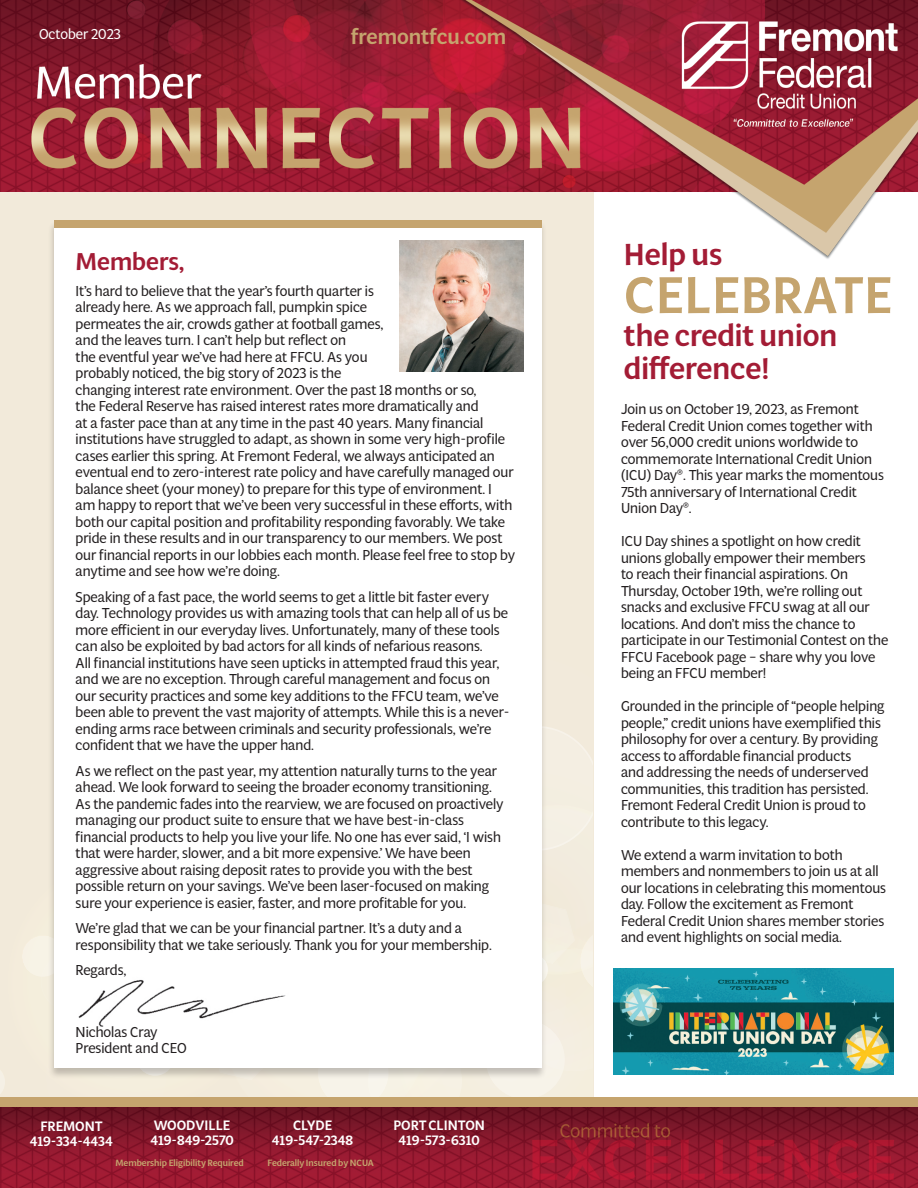
<style>
.page{position:relative;width:918px;height:1188px;background:#fff}
.page>*{position:absolute;margin:0;border:0;box-sizing:border-box;transform-origin:0 0}
.t1{font:500 51px "Multi Display";letter-spacing:.01em;color:#c5a46e}
.t2{font:500 30px/33px "Multi Display";color:#a31c35}
.t3{font:500 24px "Multi Display";color:#a31c35}
.t4{font:500 21px "Multi Display";color:#c5a46e}
.t5{font:14.25px/16.5px "Multi Display";color:#231f20}
.t6{font:14.25px "Multi Display";color:#fff}
.t7{font:500 13.5px/15px "Multi Display";color:#fff;text-align:center}
.t8{font:500 9px "Multi Display";color:#c5a46e}
</style>
<div class="page">
<div style="left:0;top:186px;width:594px;height:911px;background:#f2eada"></div>
<div style="left:22px;top:935px;width:42px;height:42px;background:#f7f3e6;border-radius:21px"></div>
<svg style="left:0;top:1071px;width:5px;height:22px"></svg>
<svg style="left:319px;top:727px;width:274px;height:370px"></svg>
<img style="left:0;top:0;width:918px;height:259px">
<img style="left:0;top:1107px;width:918px;height:81px">
<div style="left:0;top:1097px;width:918px;height:10px;background:#c5a46e"></div>
<img style="left:613px;top:968px;width:281px;height:107px">
<div style="left:48px;top:221px;width:499px;height:859px;background:#231f20;opacity:.25"></div>
<div style="left:54px;top:221px;width:487px;height:847px;background:#fff"></div>
<div style="left:54px;top:220px;width:487px;height:8px;background:#c5a46e"></div>
<img style="left:400px;top:241px;width:123px;height:131px">
<img style="left:78px;top:980px;width:208px;height:47px">
<p class="t6" style="left:39px;top:24px;width:83px">October 2023</p>
<h3 class="t4" style="left:351px;top:22px;width:157px">fremontfcu.com</h3>
<h3 class="t3" style="left:76px;top:245px;width:111px">Members,</h3>
<p class="t5" style="left:76px;top:282px;width:441px">It’s hard to believe that the year’s fourth quarter is<br>already here. As we approach fall, pumpkin spice<br>permeates the air, crowds gather at football games,<br>and the leaves turn. I can’t help but reflect on<br>the eventful year we’ve had here at FFCU. As you<br>probably noticed, the big story of 2023 is the<br>changing interest rate environment. Over the past 18 months or so,<br>the Federal Reserve has raised interest rates more dramatically and<br>at a faster pace than at any time in the past 40 years. Many financial institutions have struggled to adapt, as shown in some very high-profile cases earlier this spring. At Fremont Federal, we always anticipated an eventual end to zero-interest rate policy and have carefully managed our balance sheet (your money) to prepare for this type of environment. I am happy to report that we’ve been very successful in these efforts, with both our capital position and profitability responding favorably. We take pride in these results and in our transparency to our members. We post our financial reports in our lobbies each month. Please feel free to stop by anytime and see how we’re doing.</p>
<p class="t5" style="left:76px;top:588px;width:435px">Speaking of a fast pace, the world seems to get a little bit faster every day. Technology provides us with amazing tools that can help all of us be more efficient in our everyday lives. Unfortunately, many of these tools can also be exploited by bad actors for all kinds of nefarious reasons.<br>All financial institutions have seen upticks in attempted fraud this year, and we are no exception. Through careful management and focus on our security practices and some key additions to the FFCU team, we’ve been able to prevent the vast majority of attempts. While this is a never&shy;ending arms race between criminals and security professionals, we’re confident that we have the upper hand.</p>
<p class="t5" style="left:76px;top:762px;width:430px">As we reflect on the past year, my attention naturally turns to the year ahead. We look forward to seeing the broader economy transitioning.<br>As the pandemic fades into the rearview, we are focused on proactively managing our product suite to ensure that we have best-in-class financial products to help you live your life. No one has ever said, ‘I wish that were harder, slower, and a bit more expensive.’ We have been aggressive about raising deposit rates to provide you with the best possible return on your savings. We’ve been laser-focused on making sure your experience is easier, faster, and more profitable for you.</p>
<p class="t5" style="left:76px;top:919px;width:418px">We’re glad that we can be your financial partner. It’s a duty and a responsibility that we take seriously. Thank you for your membership.</p>
<p class="t5" style="left:76px;top:961px;width:52px">Regards,</p>
<p class="t5" style="left:76px;top:1023px;width:113px">Nicholas Cray<br>President and CEO</p>
<p class="t7" style="left:30px;top:1119px;width:85px">FREMONT<br>419-334-4434</p>
<p class="t7" style="left:150px;top:1117px;width:85px;text-align:left">WOODVILLE<br>419-849-2570</p>
<p class="t7" style="left:272px;top:1117px;width:83px">CLYDE<br>419-547-2348</p>
<p class="t7" style="left:393px;top:1117px;width:93px">PORT CLINTON<br>419-573-6310</p>
<p class="t8" style="left:115px;top:1156px;width:130px">Membership Eligibility Required</p>
<p class="t8" style="left:267px;top:1156px;width:108px">Federally Insured by NCUA</p>
<h2 class="t2" style="left:624px;top:237px;width:100px">Help us</h2>
<h1 class="t1" style="left:624px;top:259px;width:269px">CELEBRATE</h1>
<h2 class="t2" style="left:624px;top:318px;width:215px">the credit union difference!</h2>
<p class="t5" style="left:621px;top:400px;width:265px">Join us on October 19, 2023, as Fremont Federal Credit Union comes together with over 56,000 credit unions worldwide to commemorate International Credit Union (ICU) Day®. This year marks the momentous 75th anniversary of International Credit Union Day®.</p>
<p class="t5" style="left:621px;top:532px;width:269px">ICU Day shines a spotlight on how credit unions globally empower their members<br>to reach their financial aspirations. On Thursday, October 19th, we’re rolling out snacks and exclusive FFCU swag at all our locations. And don’t miss the chance to participate in our Testimonial Contest on the FFCU Facebook page – share why you love being an FFCU member!</p>
<p class="t5" style="left:621px;top:697px;width:265px">Grounded in the principle of “people helping people,” credit unions have exemplified this philosophy for over a century. By providing access to affordable financial products<br>and addressing the needs of underserved communities, this tradition has persisted.<br>Fremont Federal Credit Union is proud to contribute to this legacy.</p>
<p class="t5" style="left:621px;top:846px;width:267px">We extend a warm invitation to both members and nonmembers to join us at all our locations in celebrating this momentous day. Follow the excitement as Fremont Federal Credit Union shares member stories and event highlights on social media.</p>
</div>
